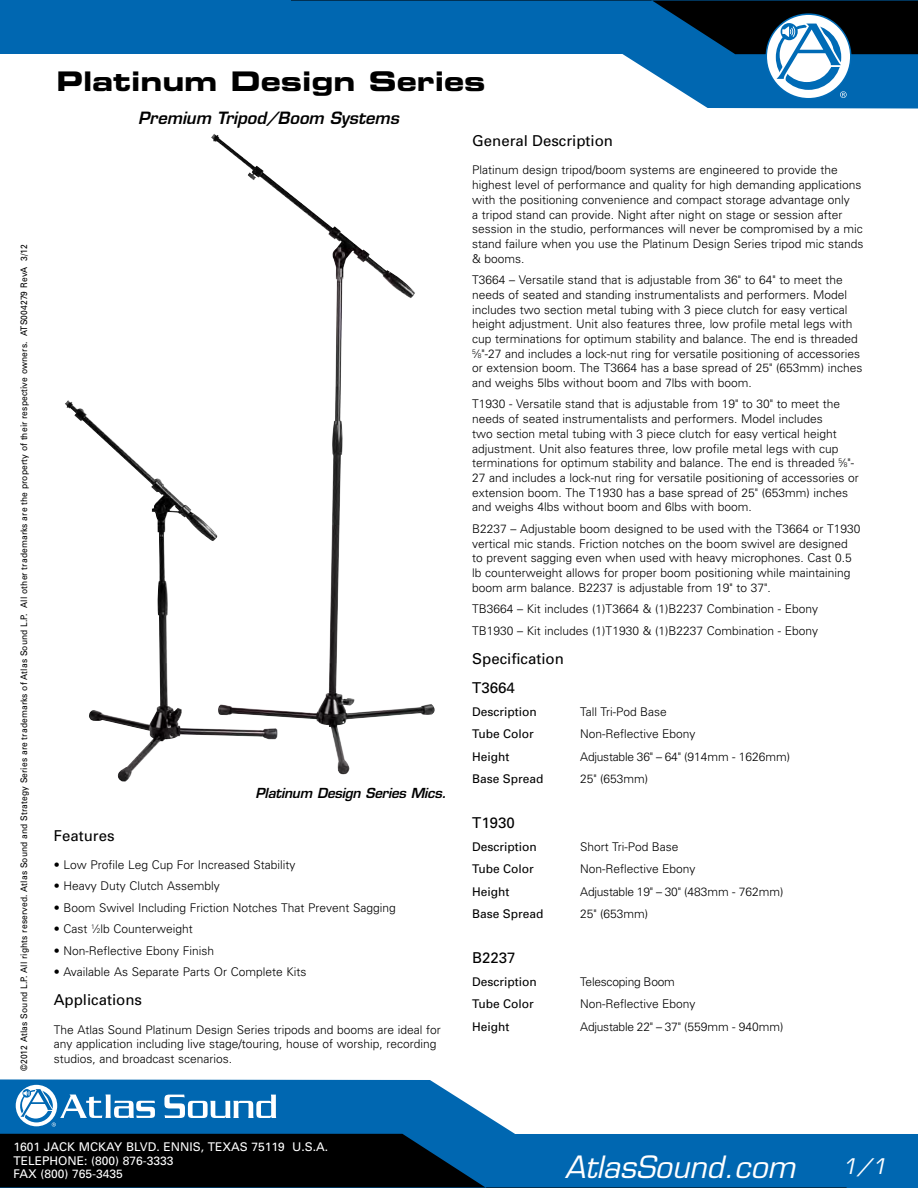
<style>
.page{position:relative;width:918px;height:1188px;background:#fff}
.page>*{position:absolute;margin:0;border:0;box-sizing:border-box;transform-origin:0 0}
.t1{font:italic 30px "Eurostile LT Std";color:#fff}
.t2{font:27px "Eurostile LT Std Bold Ex 2";color:#000}
.t3{font:italic 21px "Eurostile LT Std";color:#fff}
.t4{font:italic 600 16.5px "Eurostile LT Std";color:#000}
.t5{font:15px/29.2px "Univers";color:#000}
.t6{font:italic 600 13.5px "Eurostile LT Std";letter-spacing:-.015em;color:#000}
.t7{font:300 12px/14.7px "Univers";color:#000}
.t8{font:300 12px "Univers";letter-spacing:-.02em;color:#000}
.t9{font:12px "Univers";color:#000}
.t10{font:12px/13.5px "Univers";color:#fff}
.t11{font:9px "Univers";letter-spacing:.015em;color:#000;scale:.94 1}
.s1{font-size:6.6px}
</style>
<div class="page">
<svg style="left:0;top:1079px;width:918px;height:109px"></svg>
<svg style="left:0;top:1134px;width:847px;height:54px;background:#003053"></svg>
<svg style="left:0;top:0;width:918px;height:109px"></svg>
<svg style="left:164px;top:1095px;width:112px;height:23px"></svg>
<svg style="left:15px;top:1084px;width:43px;height:43px"></svg>
<div style="left:16px;top:1085px;width:41px;height:41px;background:#fff;border-radius:50%"></div>
<svg style="left:19px;top:1087px;width:136px;height:40px"></svg>
<svg style="left:291px;top:0;width:627px;height:98px"></svg>
<img style="left:65px;top:134px;width:370px;height:641px">
<p class="t11" style="left:19px;top:1071px;width:881px;rotate:-90deg">©2012 Atlas Sound L.P. All rights reserved. Atlas Sound and Strategy Series are trademarks of Atlas Sound L.P. All other trademarks are the property of their respective owners. ATS004279 RevA 3/12</p>
<h2 class="t2" style="left:57px;top:63px;width:430px">Platinum Design Series</h2>
<h3 class="t4" style="left:138px;top:108px;width:262px">Premium Tripod/Boom Systems</h3>
<p class="t6" style="left:256px;top:785px;width:192px">Platinum Design Series Mics.</p>
<p class="t5" style="left:54px;top:821px;width:62px">Features</p>
<p class="t7" style="left:54px;top:857px;width:243px">• Low Profile Leg Cup For Increased Stability</p>
<p class="t7" style="left:54px;top:878px;width:168px">• Heavy Duty Clutch Assembly</p>
<p class="t7" style="left:54px;top:900px;width:344px">• Boom Swivel Including Friction Notches That Prevent Sagging</p>
<p class="t7" style="left:54px;top:921px;width:141px">• Cast <sup>1</sup>⁄<span class="s1">2</span>lb Counterweight</p>
<p class="t7" style="left:54px;top:943px;width:162px">• Non-Reflective Ebony Finish</p>
<p class="t7" style="left:54px;top:964px;width:254px">• Available As Separate Parts Or Complete Kits</p>
<p class="t5" style="left:54px;top:986px;width:90px">Applications</p>
<p class="t7" style="left:54px;top:1022px;width:389px">The Atlas Sound Platinum Design Series tripods and booms are ideal for any application including live stage/touring, house of worship, recording studios, and broadcast scenarios.</p>
<p class="t5" style="left:472px;top:126px;width:142px">General Description</p>
<p class="t7" style="left:472px;top:163px;width:393px">Platinum design tripod/boom systems are engineered to provide the highest level of performance and quality for high demanding applications with the positioning convenience and compact storage advantage only<br>a tripod stand can provide. Night after night on stage or session after session in the studio, performances will never be compromised by a mic stand failure when you use the Platinum Design Series tripod mic stands &amp; booms.</p>
<p class="t7" style="left:472px;top:272px;width:392px">T3664 – Versatile stand that is adjustable from 36" to 64" to meet the needs of seated and standing instrumentalists and performers. Model includes two section metal tubing with 3 piece clutch for easy vertical height adjustment. Unit also features three, low profile metal legs with cup terminations for optimum stability and balance. The end is threaded <sup>5</sup>⁄<span class="s1">8</span>"-27 and includes a lock-nut ring for versatile positioning of accessories or extension boom. The T3664 has a base spread of 25" (653mm) inches and weighs 5lbs without boom and 7lbs with boom.</p>
<p class="t7" style="left:472px;top:397px;width:388px">T1930 - Versatile stand that is adjustable from 19" to 30" to meet the needs of seated instrumentalists and performers. Model includes<br>two section metal tubing with 3 piece clutch for easy vertical height adjustment. Unit also features three, low profile metal legs with cup terminations for optimum stability and balance. The end is threaded <sup>5</sup>⁄<span class="s1">8</span>"- 27 and includes a lock-nut ring for versatile positioning of accessories or extension boom. The T1930 has a base spread of 25" (653mm) inches and weighs 4lbs without boom and 6lbs with boom.</p>
<p class="t7" style="left:472px;top:521px;width:390px">B2237 – Adjustable boom designed to be used with the T3664 or T1930 vertical mic stands. Friction notches on the boom swivel are designed to prevent sagging even when used with heavy microphones. Cast 0.5 lb counterweight allows for proper boom positioning while maintaining boom arm balance. B2237 is adjustable from 19" to 37".</p>
<p class="t7" style="left:472px;top:598px;width:347px;line-height:21.5px">TB3664 – Kit includes (1)T3664 &amp; (1)B2237 Combination - Ebony<br>TB1930 – Kit includes (1)T1930 &amp; (1)B2237 Combination - Ebony</p>
<p class="t5" style="left:472px;top:644px;width:93px">Specification<br>T3664</p>
<p class="t9" style="left:472px;top:704px;width:66px">Description</p>
<p class="t7" style="left:580px;top:704px;width:88px">Tall Tri-Pod Base</p>
<p class="t9" style="left:472px;top:727px;width:63px">Tube Color</p>
<p class="t7" style="left:580px;top:726px;width:117px">Non-Reflective Ebony</p>
<p class="t9" style="left:472px;top:749px;width:39px">Height</p>
<p class="t8" style="left:580px;top:749px;width:211px">Adjustable 36" – 64" (914mm - 1626mm)</p>
<p class="t9" style="left:472px;top:772px;width:73px">Base Spread</p>
<p class="t7" style="left:580px;top:771px;width:70px">25" (653mm)</p>
<p class="t5" style="left:472px;top:808px;width:44px">T1930</p>
<p class="t9" style="left:472px;top:839px;width:66px">Description</p>
<p class="t7" style="left:580px;top:839px;width:100px">Short Tri-Pod Base</p>
<p class="t9" style="left:472px;top:862px;width:63px">Tube Color</p>
<p class="t7" style="left:580px;top:861px;width:117px">Non-Reflective Ebony</p>
<p class="t9" style="left:472px;top:884px;width:39px">Height</p>
<p class="t8" style="left:580px;top:884px;width:205px">Adjustable 19" – 30" (483mm - 762mm)</p>
<p class="t9" style="left:472px;top:907px;width:73px">Base Spread</p>
<p class="t7" style="left:580px;top:906px;width:70px">25" (653mm)</p>
<p class="t5" style="left:472px;top:943px;width:45px">B2237</p>
<p class="t9" style="left:472px;top:974px;width:66px">Description</p>
<p class="t8" style="left:580px;top:974px;width:96px">Telescoping Boom</p>
<p class="t9" style="left:472px;top:997px;width:63px">Tube Color</p>
<p class="t7" style="left:580px;top:996px;width:117px">Non-Reflective Ebony</p>
<p class="t9" style="left:472px;top:1019px;width:39px">Height</p>
<p class="t8" style="left:580px;top:1019px;width:205px">Adjustable 22" – 37" (559mm - 940mm)</p>
<p class="t10" style="left:14px;top:1140px;width:316px">1601 JACK MCKAY BLVD. ENNIS, TEXAS 75119 U.S.A.<br>TELEPHONE: (800) 876-3333<br>FAX (800) 765-3435</p>
<h1 class="t1" style="left:565px;top:1149px;width:232px">AtlasSound.com</h1>
<h3 class="t3" style="left:842px;top:1154px;width:46px">1/1</h3>
</div>
